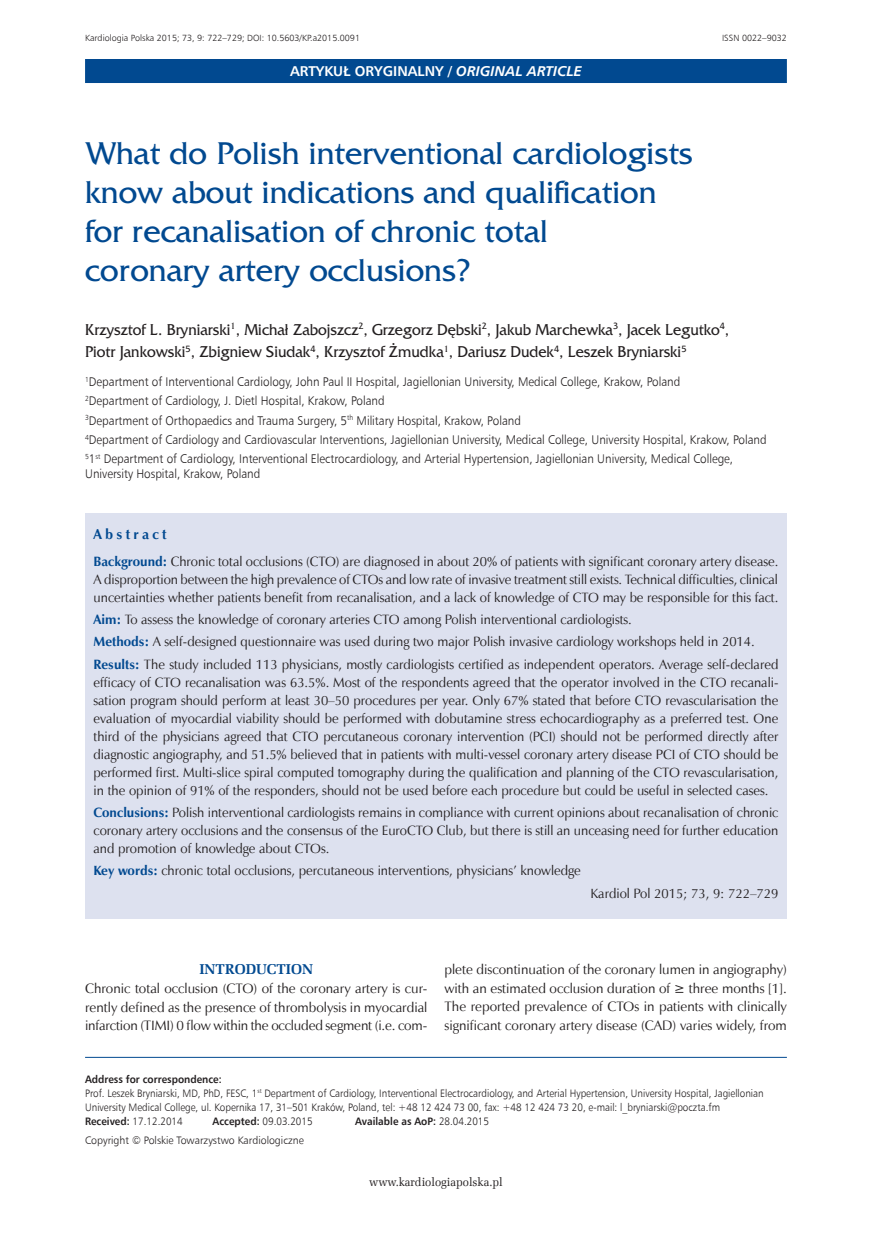
<style>
.page{position:relative;width:872px;height:1234px;background:#fff}
.page>*{position:absolute;margin:0;border:0;box-sizing:border-box;transform-origin:0 0}
._01_Tytul_pierwszy{font:33px/39px "France";color:#014990}
._03_Autor{font:16.5px/22.5px "France";color:#231f20;scale:.94 1}
.t1{font:700 14.25px "Humnst 777 EU";color:#fff}
._06_Srodtytul_1{font:700 14.25px "Zapf Ellipt EU";color:#014990}
._13_Streszczenie_sro{font:700 14.25px "Zapf Humnst EU";letter-spacing:.23em;color:#014990}
._09_Tekst_pierwszy_A{font:13.65px/18.8px "Zapf Humnst EU";color:#231f20;text-align:justify}
._11_Streszczenie_ang{font:13.5px/18px "Zapf Humnst EU";color:#231f20;text-align:justify}
._11_Streszczenie_slo{font:13.5px "Zapf Humnst EU";color:#231f20}
._14_Streszczenie_Kar{font:13.5px "Zapf Humnst EU";color:#231f20}
._04_Praca{font:12.6px/15px "Humnst 777 Lt EU";color:#231f20;scale:.93 1}
.t2{font:12px "Zapf Ellipt EU";color:#231f20;scale:.95 1}
._05_Adres_do_korespo{font:10.8px/14.2px "Humnst 777 Lt EU";color:#231f20;scale:.92 1}
._05_Adres_do_korespo-2{font:10.8px "Humnst 777 Lt EU";color:#231f20}
._05_Adres_do_korespo-3{font:700 10.8px "Humnst 777 EU";color:#231f20;scale:.92 1}
._30_Pagina_nad_paski{font:9px "Humnst 777 Lt EU";color:#231f20}
.s1{font-style:italic}
.s2{font-weight:700;color:#014990}
.s3{font-family:"Humnst 777 EU";font-weight:700}
.s4{font-family:"Humnst 777 Lt EU";font-weight:400}
</style>
<div class="page">
<div style="left:85px;top:59px;width:702px;height:24px;background:#014990"></div>
<div style="left:85px;top:513px;width:702px;height:405px;background:#dde1ef"></div>
<hr style="left:85px;top:1056px;width:702px;height:1px;background:#014990">
<p class="_30_Pagina_nad_paski" style="left:85px;top:33px;width:276px">Kardiologia Polska 2015; 73, 9: 722–729; DOI: 10.5603/KP.a2015.0091</p>
<p class="_30_Pagina_nad_paski" style="left:722px;top:33px;width:66px">ISSN 0022–9032</p>
<p class="t1" style="left:290px;top:62px;width:293px">ARTYKUŁ ORYGINALNY / <span class="s1">ORIGINAL ARTICLE</span></p>
<p class="_01_Tytul_pierwszy" style="left:85px;top:134px;width:609px">What do Polish interventional cardiologists know about indications and qualification for recanalisation of chronic total<br>coronary artery occlusions?</p>
<p class="_03_Autor" style="left:85px;top:318px;width:687px">Krzysztof L. Bryniarski<sup>1</sup>, Michał Zabojszcz<sup>2</sup>, Grzegorz Dębski<sup>2</sup>, Jakub Marchewka<sup>3</sup>, Jacek Legutko<sup>4</sup>,<br>Piotr Jankowski<sup>5</sup>, Zbigniew Siudak<sup>4</sup>, Krzysztof Żmudka<sup>1</sup>, Dariusz Dudek<sup>4</sup>, Leszek Bryniarski<sup>5</sup></p>
<p class="_04_Praca" style="left:85px;top:374px;width:641px"><sup>1</sup>Department of Interventional Cardiology, John Paul II Hospital, Jagiellonian University, Medical College, Krakow, Poland</p>
<p class="_04_Praca" style="left:85px;top:393px;width:324px"><sup>2</sup>Department of Cardiology, J. Dietl Hospital, Krakow, Poland</p>
<p class="_04_Praca" style="left:85px;top:412px;width:470px"><sup>3</sup>Department of Orthopaedics and Trauma Surgery, 5<sup>th</sup> Military Hospital, Krakow, Poland</p>
<p class="_04_Praca" style="left:85px;top:432px;width:734px"><sup>4</sup>Department of Cardiology and Cardiovascular Interventions, Jagiellonian University, Medical College, University Hospital, Krakow, Poland</p>
<p class="_04_Praca" style="left:85px;top:451px;width:698px"><sup>5</sup>1<sup>st</sup> Department of Cardiology, Interventional Electrocardiology, and Arterial Hypertension, Jagiellonian University, Medical College,<br>University Hospital, Krakow, Poland</p>
<p class="_13_Streszczenie_sro" style="left:94px;top:525px;width:75px">Abstract</p>
<p class="_11_Streszczenie_ang" style="left:94px;top:552px;width:686px"><span class="s2">Background:</span> Chronic total occlusions (CTO) are diagnosed in about 20% of patients with significant coronary artery disease.<br>A disproportion between the high prevalence of CTOs and low rate of invasive treatment still exists. Technical difficulties, clinical uncertainties whether patients benefit from recanalisation, and a lack of knowledge of CTO may be responsible for this fact.</p>
<p class="_11_Streszczenie_ang" style="left:94px;top:610px;width:540px"><span class="s2">Aim:</span> To assess the knowledge of coronary arteries CTO among Polish interventional cardiologists.</p>
<p class="_11_Streszczenie_ang" style="left:94px;top:632px;width:662px"><span class="s2">Methods:</span> A self-designed questionnaire was used during two major Polish invasive cardiology workshops held in 2014.</p>
<p class="_11_Streszczenie_ang" style="left:94px;top:655px;width:686px"><span class="s2">Results:</span> The study included 113 physicians, mostly cardiologists certified as independent operators. Average self-declared efficacy of CTO recanalisation was 63.5%. Most of the respondents agreed that the operator involved in the CTO recanali&shy;sation program should perform at least 30–50 procedures per year. Only 67% stated that before CTO revascularisation the evaluation of myocardial viability should be performed with dobutamine stress echocardiography as a preferred test. One third of the physicians agreed that CTO percutaneous coronary intervention (PCI) should not be performed directly after diagnostic angiography, and 51.5% believed that in patients with multi-vessel coronary artery disease PCI of CTO should be performed first. Multi-slice spiral computed tomography during the qualification and planning of the CTO revascularisation, in the opinion of 91% of the responders, should not be used before each procedure but could be useful in selected cases.</p>
<p class="_11_Streszczenie_ang" style="left:94px;top:803px;width:686px"><span class="s2">Conclusions:</span> Polish interventional cardiologists remains in compliance with current opinions about recanalisation of chronic coronary artery occlusions and the consensus of the EuroCTO Club, but there is still an unceasing need for further education and promotion of knowledge about CTOs.</p>
<p class="_11_Streszczenie_slo" style="left:94px;top:862px;width:489px"><span class="s2">Key words:</span> chronic total occlusions, percutaneous interventions, physicians’ knowledge</p>
<p class="_14_Streszczenie_Kar" style="left:590px;top:884px;width:189px">Kardiol Pol 2015; 73, 9: 722–729</p>
<p class="_06_Srodtytul_1" style="left:199px;top:960px;width:115px">INTRODUCTION</p>
<p class="_09_Tekst_pierwszy_A" style="left:85px;top:978px;width:344px">Chronic total occlusion (CTO) of the coronary artery is cur&shy;rently defined as the presence of thrombolysis in myocardial infarction (TIMI) 0 flow within the occluded segment (i.e. com-</p>
<p class="_09_Tekst_pierwszy_A" style="left:444px;top:959px;width:344px">plete discontinuation of the coronary lumen in angiography) with an estimated occlusion duration of ≥ three months [1].<br>The reported prevalence of CTOs in patients with clinically significant coronary artery disease (CAD) varies widely, from</p>
<p class="_05_Adres_do_korespo" style="left:85px;top:1071px;width:739px"><span class="s3">Address for correspondence:<br></span>Prof. Leszek Bryniarski, MD, PhD, FESC, 1<sup>st</sup> Department of Cardiology, Interventional Electrocardiology, and Arterial Hypertension, University Hospital, Jagiellonian University Medical College, ul. Kopernika 17, 31–501 Kraków, Poland, tel: +48 12 424 73 00, fax: +48 12 424 73 20, e-mail: l_bryniarski@poczta.fm <span class="s3">Received:</span> 17.12.2014</p>
<p class="_05_Adres_do_korespo" style="left:213px;top:1113px;width:110px"><span class="s3">Accepted:</span> 09.03.2015</p>
<p class="_05_Adres_do_korespo-3" style="left:355px;top:1114px;width:147px">Available as AoP: <span class="s4">28.04.2015</span></p>
<p class="_05_Adres_do_korespo-2" style="left:85px;top:1133px;width:220px">Copyright © Polskie Towarzystwo Kardiologiczne</p>
<p class="t2" style="left:369px;top:1174px;width:142px">www.kardiologiapolska.pl</p>
</div>
